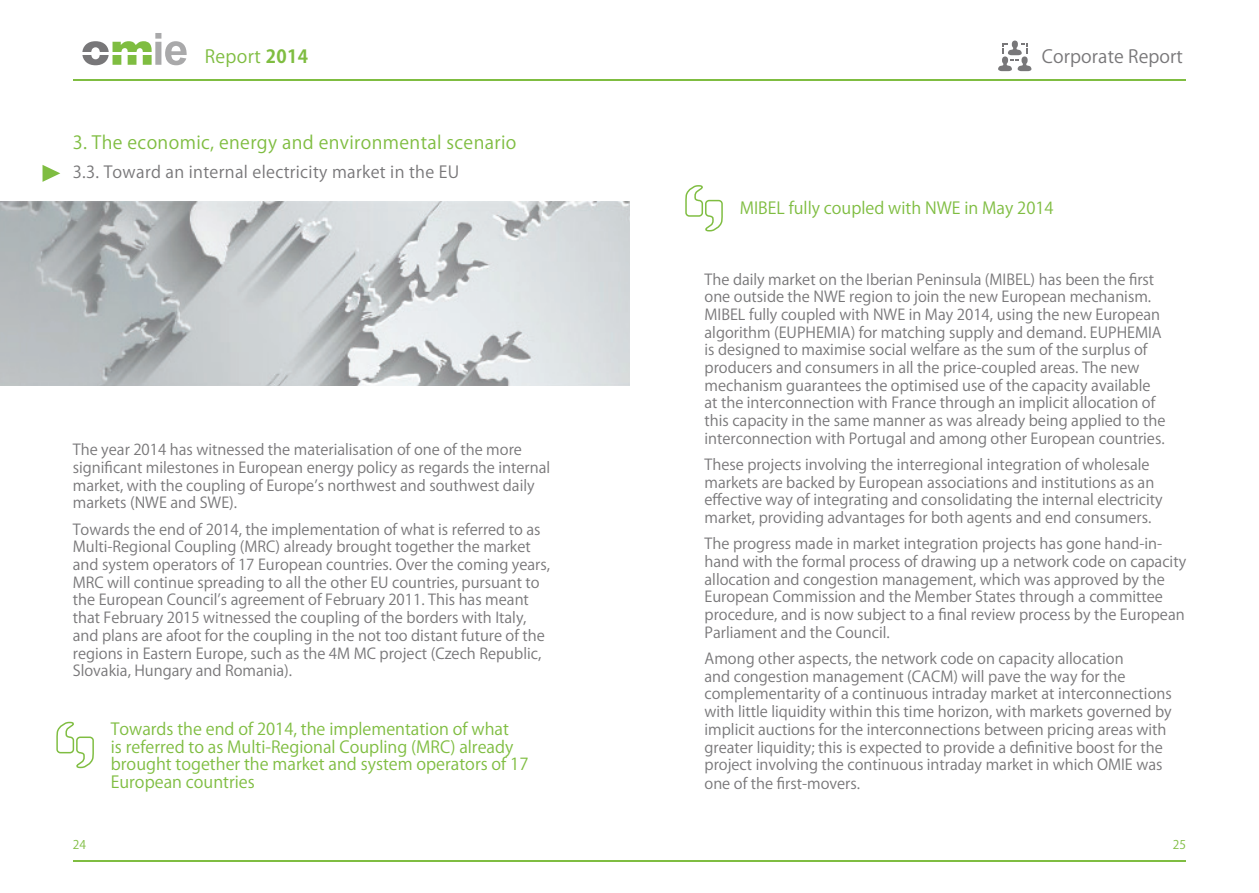
<style>
.page{position:relative;width:1259px;height:893px;background:#fff}
.page>*{position:absolute;margin:0;border:0;box-sizing:border-box;transform-origin:0 0}
.t1{font:18px "Koz Go Pr 6 N";letter-spacing:.02em;color:#7fbd41}
.t2{font:18px "Koz Go Pr 6 N";letter-spacing:.005em;color:#787779}
.t3{font:16.5px/17.7px "Koz Go Pr 6 N";color:#7fbd41}
.t4{font:16.5px "Koz Go Pr 6 N";letter-spacing:.02em;color:#787779}
.t5{font:15px/17.7px "Koz Go Pr 6 N";color:#787779}
.t6{font:12px "Koz Go Pr 6 N";color:#7fbd41}
.s1{font-weight:700}
</style>
<div class="page">
<svg style="left:82px;top:33px;width:105px;height:32px"></svg>
<hr style="left:73px;top:79px;width:556px;height:2px;background:#7fbd41">
<hr style="left:73px;top:860px;width:556px;height:2px;background:#7fbd41">
<hr style="left:629px;top:79px;width:557px;height:2px;background:#7fbd41">
<hr style="left:629px;top:860px;width:557px;height:2px;background:#7fbd41">
<svg style="left:998px;top:41px;width:33px;height:30px"></svg>
<img style="left:0;top:202px;width:629px;height:184px">
<svg style="left:43px;top:165px;width:17px;height:17px"></svg>
<svg style="left:56px;top:721px;width:38px;height:48px"></svg>
<svg style="left:685px;top:185px;width:38px;height:47px"></svg>
<p class="t1" style="left:205px;top:47px;width:105px">Report <span class="s1">2014</span></p>
<p class="t1" style="left:73px;top:133px;width:445px">3. The economic, energy and environmental scenario</p>
<p class="t4" style="left:73px;top:163px;width:388px">3.3. Toward an internal electricity market in the EU</p>
<p class="t5" style="left:73px;top:441px;width:479px">The year 2014 has witnessed the materialisation of one of the more significant milestones in European energy policy as regards the internal market, with the coupling of Europe’s northwest and southwest daily markets (NWE and SWE).</p>
<p class="t5" style="left:73px;top:521px;width:479px">Towards the end of 2014, the implementation of what is referred to as Multi-Regional Coupling (MRC) already brought together the market and system operators of 17 European countries. Over the coming years, MRC will continue spreading to all the other EU countries, pursuant to the European Council’s agreement of February 2011. This has meant that February 2015 witnessed the coupling of the borders with Italy, and plans are afoot for the coupling in the not too distant future of the regions in Eastern Europe, such as the 4M MC project (Czech Republic, Slovakia, Hungary and Romania).</p>
<p class="t3" style="left:111px;top:720px;width:419px">Towards the end of 2014, the implementation of what<br>is referred to as Multi-Regional Coupling (MRC) already brought together the market and system operators of 17<br>European countries</p>
<p class="t2" style="left:1042px;top:47px;width:143px">Corporate Report</p>
<p class="t3" style="left:740px;top:200px;width:315px">MIBEL fully coupled with NWE in May 2014</p>
<p class="t5" style="left:704px;top:270px;width:462px">The daily market on the Iberian Peninsula (MIBEL) has been the first one outside the NWE region to join the new European mechanism.<br>MIBEL fully coupled with NWE in May 2014, using the new European algorithm (EUPHEMIA) for matching supply and demand. EUPHEMIA is designed to maximise social welfare as the sum of the surplus of producers and consumers in all the price-coupled areas. The new mechanism guarantees the optimised use of the capacity available at the interconnection with France through an implicit allocation of this capacity in the same manner as was already being applied to the interconnection with Portugal and among other European countries.</p>
<p class="t5" style="left:704px;top:456px;width:459px">These projects involving the interregional integration of wholesale markets are backed by European associations and institutions as an effective way of integrating and consolidating the internal electricity market, providing advantages for both agents and end consumers.</p>
<p class="t5" style="left:704px;top:535px;width:483px">The progress made in market integration projects has gone hand-in&shy;hand with the formal process of drawing up a network code on capacity allocation and congestion management, which was approved by the European Commission and the Member States through a committee procedure, and is now subject to a final review process by the European Parliament and the Council.</p>
<p class="t5" style="left:704px;top:650px;width:469px">Among other aspects, the network code on capacity allocation<br>and congestion management (CACM) will pave the way for the complementarity of a continuous intraday market at interconnections with little liquidity within this time horizon, with markets governed by implicit auctions for the interconnections between pricing areas with greater liquidity; this is expected to provide a definitive boost for the project involving the continuous intraday market in which OMIE was one of the first-movers.</p>
<p class="t6" style="left:73px;top:838px;width:15px">24</p>
<p class="t6" style="left:1173px;top:838px;width:15px">25</p>
</div>
